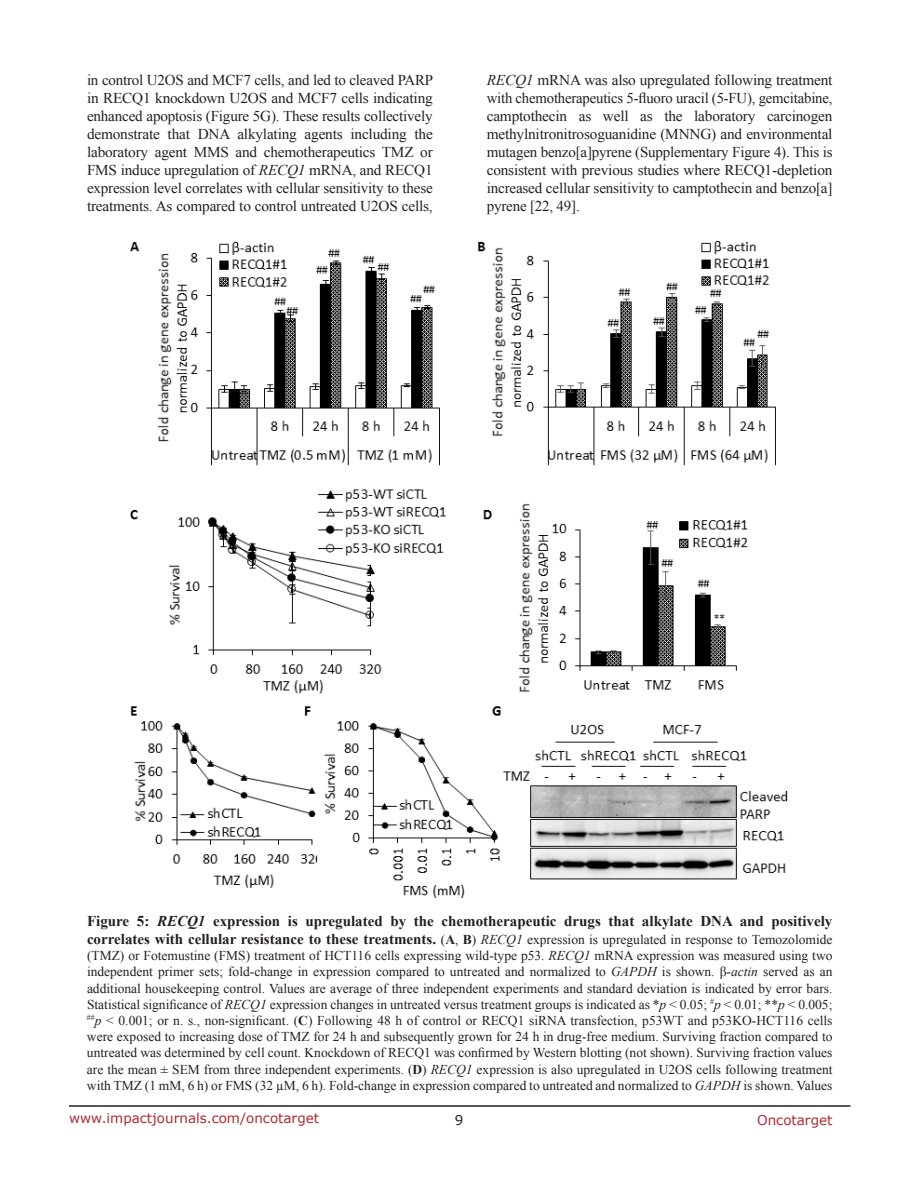
<style>
.page{position:relative;width:918px;height:1188px;background:#fff}
.page>*{position:absolute;margin:0;border:0;box-sizing:border-box;transform-origin:0 0}
.t1{font:15px/18px "Times New Roman";letter-spacing:-.01em;color:#231f20;text-align:justify}
.t2{font:700 15px/18px "Times New Roman";color:#231f20}
.t3{font:13.5px/16.2px "Times New Roman";color:#231f20;text-align:justify}
.t4{font:13.5px "Verdana";color:#ac2b31}
.t5{font:13.5px "Verdana";color:#231f20}
.s1{font-style:italic}
.s2{font-weight:400;font-size:13.5px}
.s3{font-size:13.5px}
.s4{font-weight:400;font-style:italic;font-size:13.5px}
.s5{font-weight:700}
</style>
<div class="page">
<hr style="left:69px;top:1105px;width:781px;height:2px;background:#231f20">
<img style="left:131px;top:242px;width:656px;height:655px">
<p class="t1" style="left:87px;top:71px;width:348px">in control U2OS and MCF7 cells, and led to cleaved PARP in RECQ1 knockdown U2OS and MCF7 cells indicating enhanced apoptosis (Figure 5G). These results collectively demonstrate that DNA alkylating agents including the laboratory agent MMS and chemotherapeutics TMZ or FMS induce upregulation of <span class="s1">RECQ1</span> mRNA, and RECQ1 expression level correlates with cellular sensitivity to these treatments. As compared to control untreated U2OS cells,</p>
<p class="t1" style="left:487px;top:71px;width:347px"><span class="s1">RECQ1</span> mRNA was also upregulated following treatment with chemotherapeutics 5-fluoro uracil (5-FU), gemcitabine, camptothecin as well as the laboratory carcinogen methylnitronitrosoguanidine (MNNG) and environmental mutagen benzo[a]pyrene (Supplementary Figure 4). This is consistent with previous studies where RECQ1-depletion increased cellular sensitivity to camptothecin and benzo[a] pyrene [22, 49].</p>
<p class="t2" style="left:87px;top:912px;width:747px">Figure 5: <span class="s1">RECQ1</span> expression is upregulated by the chemotherapeutic drugs that alkylate DNA and positively correlates with cellular resistance to these treatments. <span class="s2">(</span><span class="s3">A</span><span class="s2">,</span> <span class="s3">B</span><span class="s2">)</span> <span class="s4">RECQ1</span> <span class="s2">expression is upregulated in response to Temozolomide</span></p>
<p class="t3" style="left:87px;top:947px;width:747px">(TMZ) or Fotemustine (FMS) treatment of HCT116 cells expressing wild-type p53. <span class="s1">RECQ1</span> mRNA expression was measured using two independent primer sets; fold-change in expression compared to untreated and normalized to <span class="s1">GAPDH</span> is shown. β<span class="s1">-actin</span> served as an additional housekeeping control. Values are average of three independent experiments and standard deviation is indicated by error bars.<br>Statistical significance of <span class="s1">RECQ1</span> expression changes in untreated versus treatment groups is indicated as *<span class="s1">p</span> &lt; 0.05; <sup>#</sup><span class="s1">p</span> &lt; 0.01; **<span class="s1">p</span> &lt; 0.005; <sup>##</sup><span class="s1">p</span> &lt; 0.001; or n. s., non-significant. (<span class="s5">C</span>) Following 48 h of control or RECQ1 siRNA transfection, p53WT and p53KO-HCT116 cells were exposed to increasing dose of TMZ for 24 h and subsequently grown for 24 h in drug-free medium. Surviving fraction compared to untreated was determined by cell count. Knockdown of RECQ1 was confirmed by Western blotting (not shown). Surviving fraction values are the mean ± SEM from three independent experiments. (<span class="s5">D</span>) <span class="s1">RECQ1</span> expression is also upregulated in U2OS cells following treatment with TMZ (1 mM, 6 h) or FMS (32 µM, 6 h). Fold-change in expression compared to untreated and normalized to <span class="s1">GAPDH</span> is shown. Values</p>
<p class="t4" style="left:69px;top:1109px;width:252px">www.impactjournals.com/oncotarget</p>
<p class="t5" style="left:455px;top:1111px;width:10px">9</p>
<p class="t4" style="left:757px;top:1111px;width:77px">Oncotarget</p>
</div>
